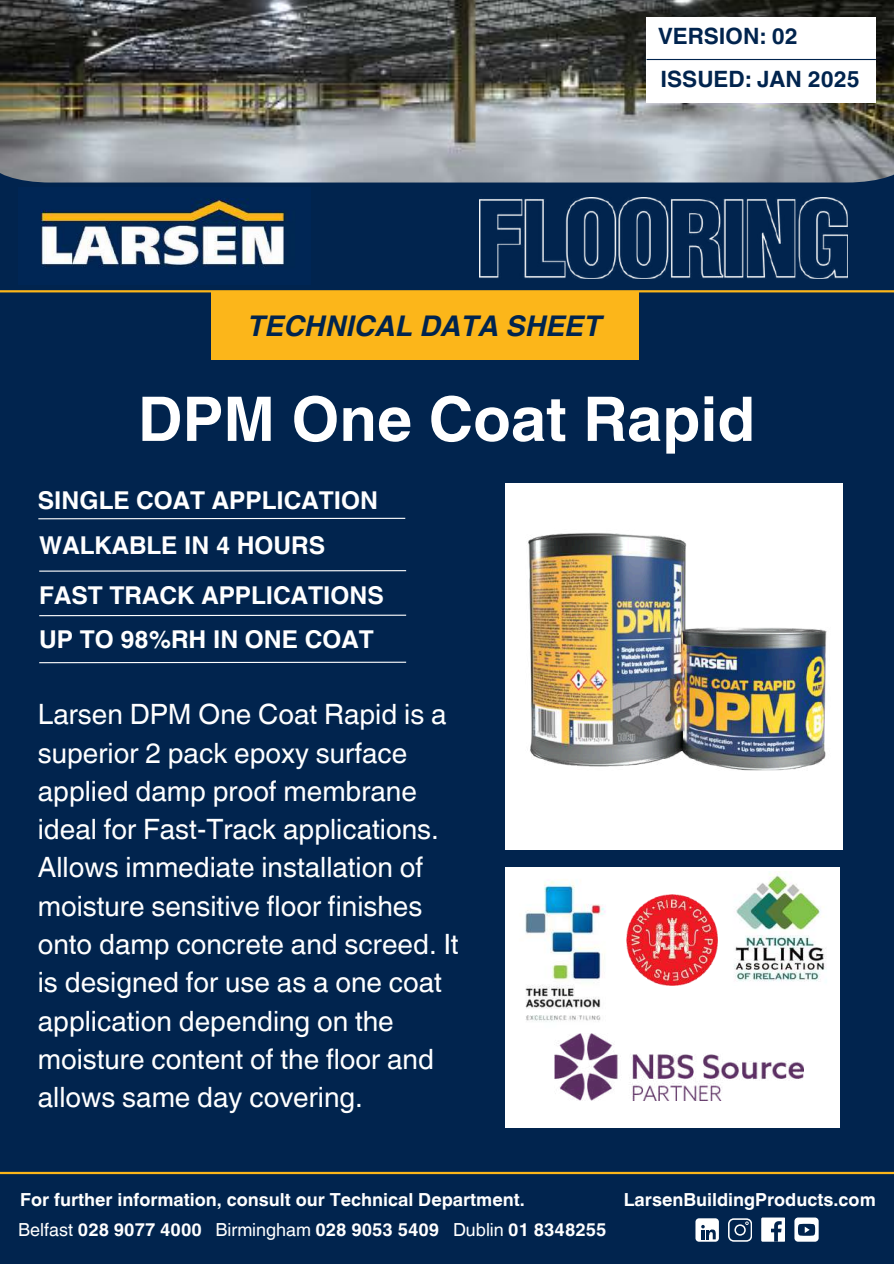
<style>
.page{position:relative;width:894px;height:1264px;background:#fff}
.page>*{position:absolute;margin:0;border:0;box-sizing:border-box;transform-origin:0 0}
.t1{font:700 61.5px "Helvetica World";color:#fff}
.t2{font:italic 700 28.5px "Helvetica World";color:#01244e}
.t3{font:28.05px/38.2px "Helvetica World";color:#fff}
.t4{font:700 24.6px "Helvetica World";color:#fff}
.t5{font:700 22.5px/43.8px "Helvetica World";color:#01244e}
.t6{font:700 18px/29.2px "Helvetica World";color:#fff}
.s1{font-weight:400}
</style>
<div class="page">
<div style="left:0;top:0;width:893px;height:1263px;background:#01244e"></div>
<img style="left:0;top:0;width:893px;height:182px">
<img style="left:40px;top:198px;width:245px;height:70px">
<hr style="left:0;top:290px;width:893px;height:2px;background:#fcb61a">
<hr style="left:0;top:1171px;width:893px;height:3px;background:#fcb61a">
<div style="left:761px;top:1217px;width:23px;height:24px;background:#fff"></div>
<svg style="left:771px;top:1221px;width:10px;height:20px"></svg>
<svg style="left:728px;top:1218px;width:23px;height:23px"></svg>
<div style="left:695px;top:1218px;width:23px;height:23px;background:#fff;border-radius:4px"></div>
<svg style="left:701px;top:1225px;width:14px;height:14px"></svg>
<div style="left:794px;top:1217px;width:23px;height:24px;background:#fff;border-radius:4px"></div>
<svg style="left:798px;top:1223px;width:16px;height:12px"></svg>
<svg style="left:39px;top:570px;width:368px;height:2px"></svg>
<svg style="left:39px;top:614px;width:368px;height:2px"></svg>
<div style="left:211px;top:291px;width:428px;height:69px;background:#fcb61a"></div>
<svg style="left:39px;top:661px;width:368px;height:2px"></svg>
<svg style="left:38px;top:517px;width:368px;height:3px"></svg>
<img style="left:479px;top:197px;width:368px;height:81px">
<img style="left:505px;top:483px;width:338px;height:366px">
<div style="left:646px;top:17px;width:229px;height:85px;background:#fff"></div>
<hr style="left:646px;top:59px;width:229px;height:1px;background:#01244e">
<div style="left:505px;top:867px;width:334px;height:260px;background:#fff"></div>
<img style="left:525px;top:880px;width:81px;height:142px">
<img style="left:554px;top:1033px;width:248px;height:67px">
<img style="left:734px;top:871px;width:92px;height:110px">
<img style="left:626px;top:894px;width:91px;height:91px">
<p class="t5" style="left:658px;top:11px;width:203px">VERSION: 02<br>ISSUED: JAN 2025</p>
<p class="t2" style="left:248px;top:303px;width:355px">TECHNICAL DATA SHEET</p>
<h1 class="t1" style="left:138px;top:369px;width:619px">DPM One Coat Rapid</h1>
<p class="t4" style="left:38px;top:480px;width:342px">SINGLE COAT APPLICATION</p>
<p class="t4" style="left:39px;top:525px;width:287px">WALKABLE IN 4 HOURS</p>
<p class="t4" style="left:39px;top:575px;width:346px">FAST TRACK APPLICATIONS</p>
<p class="t4" style="left:39px;top:619px;width:336px">UP TO 98%RH IN ONE COAT</p>
<p class="t3" style="left:38px;top:695px;width:422px">Larsen DPM One Coat Rapid is a superior 2 pack epoxy surface applied damp proof membrane ideal for Fast-Track applications.<br>Allows immediate installation of moisture sensitive floor finishes onto damp concrete and screed. It is designed for use as a one coat application depending on the moisture content of the floor and allows same day covering.</p>
<p class="t6" style="left:18px;top:1183px;width:589px">For further information, consult our Technical Department.<br><span class="s1">Belfast</span> 028 9077 4000 <span class="s1">Birmingham</span> 028 9053 5409 <span class="s1">Dublin</span> 01 8348255</p>
<p class="t6" style="left:623px;top:1183px;width:253px">LarsenBuildingProducts.com</p>
</div>
